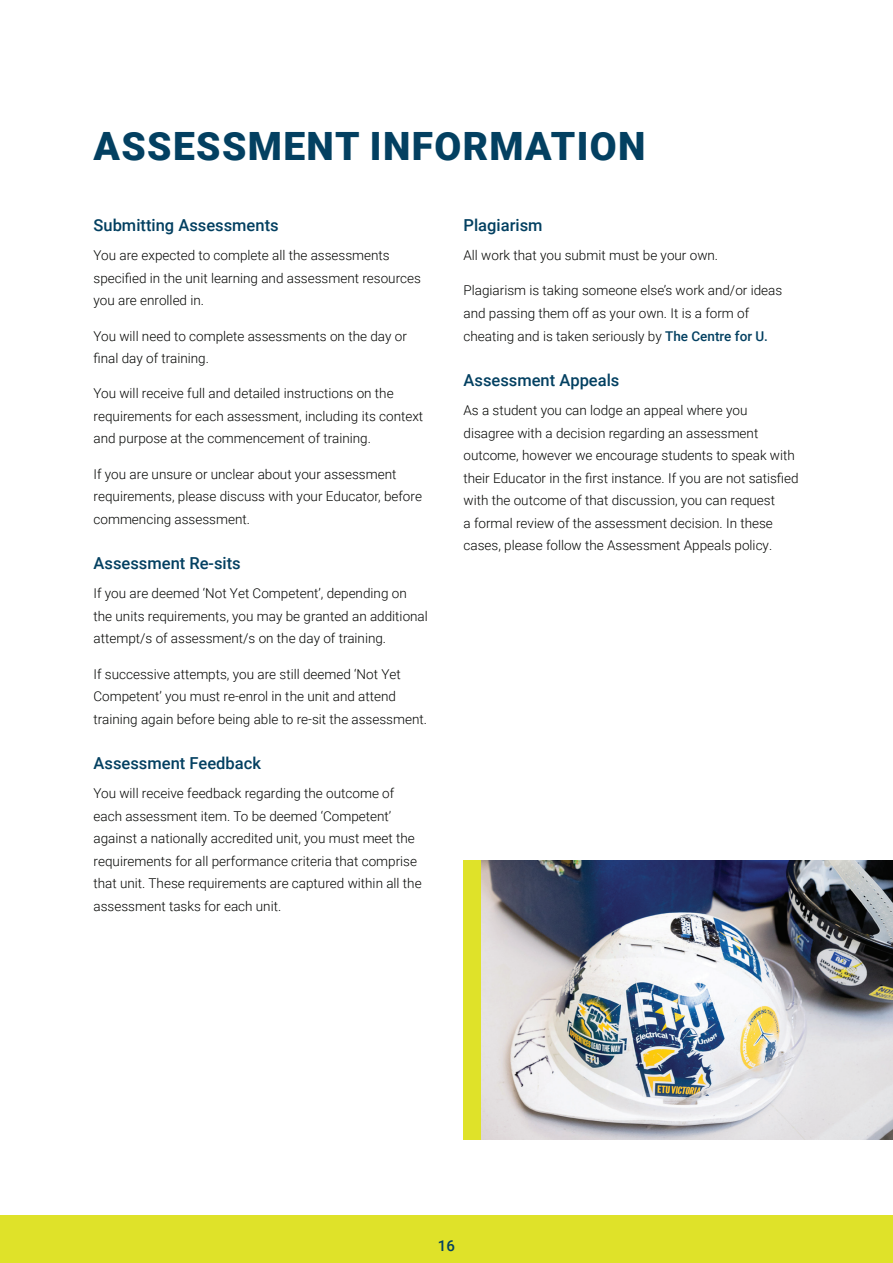
<style>
.page{position:relative;width:893px;height:1263px;background:#fff}
.page>*{position:absolute;margin:0;border:0;box-sizing:border-box;transform-origin:0 0}
.t1{font:900 39px "Roboto";letter-spacing:.035em;color:#034061}
.t2{font:500 16.5px "Roboto";color:#034061}
.t3{font:500 15px "Roboto";color:#034061}
.t4{font:300 13.5px/22.5px "Roboto";color:#040503}
.s1{font-weight:500;color:#034061}
</style>
<div class="page">
<div style="left:0;top:1215px;width:893px;height:48px;background:#dfe229"></div>
<img style="left:480px;top:860px;width:413px;height:280px">
<div style="left:463px;top:860px;width:17px;height:280px;background:#dfe229"></div>
<h1 class="t1" style="left:94px;top:119px;width:553px">ASSESSMENT INFORMATION</h1>
<p class="t2" style="left:94px;top:214px;width:187px">Submitting Assessments</p>
<p class="t4" style="left:94px;top:244px;width:329px">You are expected to complete all the assessments specified in the unit learning and assessment resources you are enrolled in.</p>
<p class="t4" style="left:94px;top:324px;width:315px">You will need to complete assessments on the day or final day of training.</p>
<p class="t4" style="left:94px;top:382px;width:331px">You will receive full and detailed instructions on the requirements for each assessment, including its context and purpose at the commencement of training.</p>
<p class="t4" style="left:94px;top:462px;width:330px">If you are unsure or unclear about your assessment requirements, please discuss with your Educator, before commencing assessment.</p>
<p class="t2" style="left:94px;top:552px;width:149px">Assessment Re-sits</p>
<p class="t4" style="left:94px;top:582px;width:336px">If you are deemed ‘Not Yet Competent’, depending on the units requirements, you may be granted an additional attempt/s of assessment/s on the day of training.</p>
<p class="t4" style="left:94px;top:662px;width:335px">If successive attempts, you are still deemed ‘Not Yet<br>Competent’ you must re-enrol in the unit and attend training again before being able to re-sit the assessment.</p>
<p class="t2" style="left:94px;top:752px;width:169px">Assessment Feedback</p>
<p class="t4" style="left:94px;top:782px;width:330px">You will receive feedback regarding the outcome of each assessment item. To be deemed ‘Competent’ against a nationally accredited unit, you must meet the requirements for all performance criteria that comprise that unit. These requirements are captured within all the assessment tasks for each unit.</p>
<p class="t2" style="left:463px;top:214px;width:81px">Plagiarism</p>
<p class="t4" style="left:463px;top:244px;width:256px">All work that you submit must be your own.</p>
<p class="t4" style="left:463px;top:279px;width:320px">Plagiarism is taking someone else’s work and/or ideas and passing them off as your own. It is a form of cheating and is taken seriously by <span class="s1">The Centre for U.</span></p>
<p class="t2" style="left:463px;top:369px;width:157px">Assessment Appeals</p>
<p class="t4" style="left:463px;top:399px;width:337px">As a student you can lodge an appeal where you disagree with a decision regarding an assessment outcome, however we encourage students to speak with their Educator in the first instance. If you are not satisfied with the outcome of that discussion, you can request<br>a formal review of the assessment decision. In these cases, please follow the Assessment Appeals policy.</p>
<p class="t3" style="left:438px;top:1235px;width:19px">16</p>
</div>
